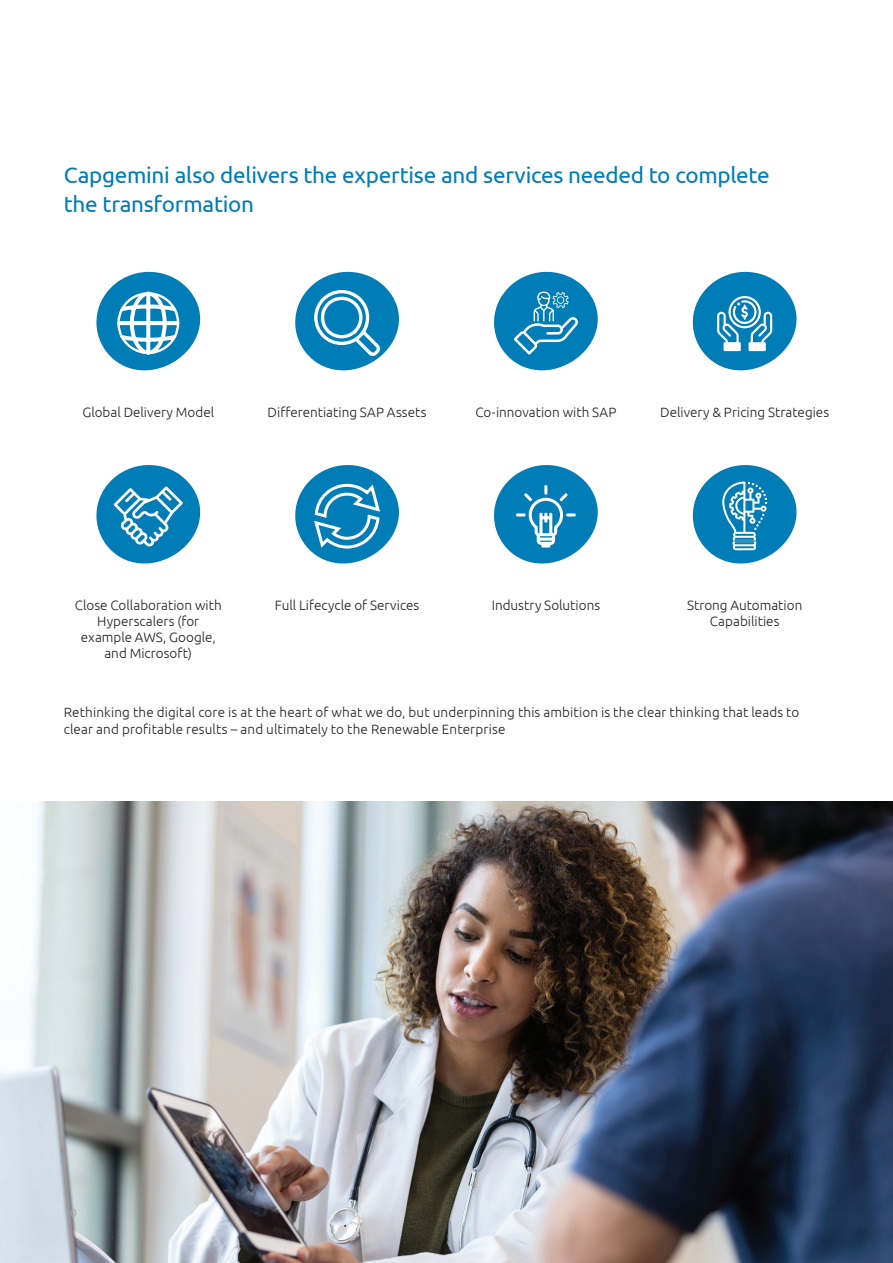
<style>
.page{position:relative;width:893px;height:1263px;background:#fff}
.page>*{position:absolute;margin:0;border:0;box-sizing:border-box;transform-origin:0 0}
.t1{font:22.5px/28.5px "Ubuntu";letter-spacing:-.01em;color:#007cb6}
.t2{font:300 13.5px/16.2px "Ubuntu";letter-spacing:.005em;color:#231f20;text-align:center}
.t3{font:12px "Ubuntu";color:#a8a9ad}
</style>
<div class="page">
<img style="left:0;top:801px;width:893px;height:462px">
<svg style="left:295px;top:271px;width:104px;height:100px"></svg>
<svg style="left:295px;top:465px;width:104px;height:99px"></svg>
<svg style="left:96px;top:465px;width:105px;height:99px"></svg>
<svg style="left:692px;top:465px;width:105px;height:99px"></svg>
<svg style="left:494px;top:271px;width:104px;height:100px"></svg>
<svg style="left:692px;top:271px;width:105px;height:100px"></svg>
<svg style="left:494px;top:465px;width:104px;height:99px"></svg>
<svg style="left:96px;top:271px;width:105px;height:100px"></svg>
<h1 class="t1" style="left:64px;top:160px;width:707px">Capgemini also delivers the expertise and services needed to complete the transformation</h1>
<p class="t2" style="left:82px;top:403px;width:133px">Global Delivery Model</p>
<p class="t2" style="left:268px;top:403px;width:160px">Differentiating SAP Assets</p>
<p class="t2" style="left:475px;top:403px;width:142px">Co-innovation with SAP</p>
<p class="t2" style="left:660px;top:403px;width:170px">Delivery &amp; Pricing Strategies</p>
<p class="t2" style="left:75px;top:597px;width:148px">Close Collaboration with<br>Hyperscalers (for example AWS, Google, and Microsoft)</p>
<p class="t2" style="left:275px;top:597px;width:146px">Full Lifecycle of Services</p>
<p class="t2" style="left:492px;top:597px;width:110px">Industry Solutions</p>
<p class="t2" style="left:687px;top:597px;width:117px">Strong Automation<br>Capabilities</p>
<p class="t2" style="left:64px;top:703px;width:737px;line-height:17.2px;text-align:left">Rethinking the digital core is at the heart of what we do, but underpinning this ambition is the clear thinking that leads to clear and profitable results – and ultimately to the Renewable Enterprise</p>
<p class="t3" style="left:64px;top:1205px;width:15px">10</p>
</div>
